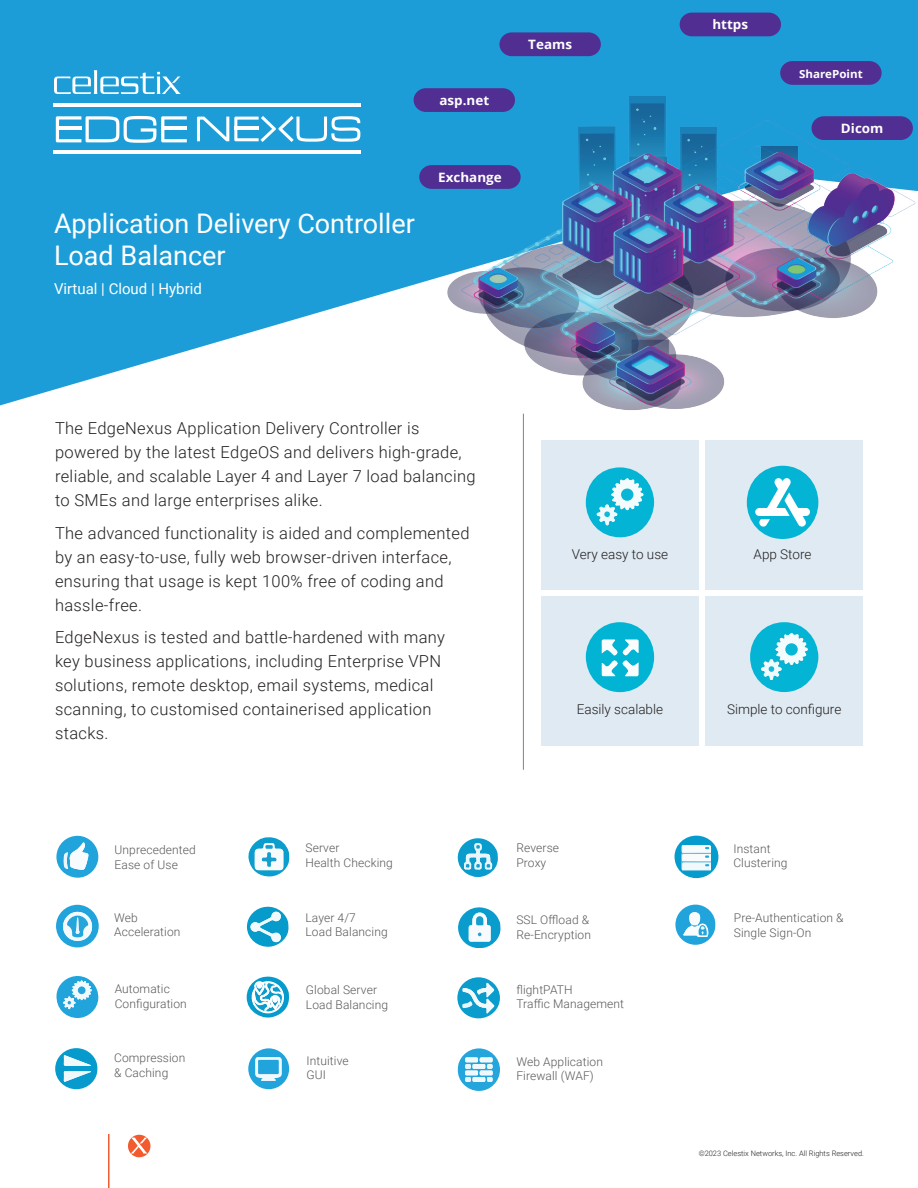
<style>
.page{position:relative;width:918px;height:1188px;background:#fff}
.page>*{position:absolute;margin:0;border:0;box-sizing:border-box;transform-origin:0 0}
.t1{font:27px "Roboto";color:#fff}
.Body_Text{font:300 16.5px/24px "Roboto";letter-spacing:.02em;color:#231f20}
.t2{font:15px "Roboto";color:#fff}
.Icon_Label{font:300 13.5px "Roboto";color:#231f20}
.t3{font:700 12.9px "Open Sans";color:#fff;scale:1.04 1}
.Icon_Caption{font:300 12px/14.4px "Roboto";letter-spacing:.01em;color:#57585a}
.t4{font:700 11.1px "Open Sans";color:#fff;scale:1.04 1}
.t5{font:300 7.5px "Roboto";color:#231f20}
</style>
<div class="page">
<hr style="left:108px;top:1134px;width:2px;height:54px;background:#f15b2e">
<div style="left:128px;top:1135px;width:22px;height:22px;background:#f15b2e;border-radius:50%"></div>
<svg style="left:131px;top:1138px;width:16px;height:16px"></svg>
<svg style="left:0;top:0;width:918px;height:405px;fill:#1c9dd8"></svg>
<img style="left:445px;top:92px;width:473px;height:318px">
<svg style="left:414px;top:13px;width:499px;height:127px;background:#2587c9"></svg>
<svg style="left:419px;top:165px;width:102px;height:24px;background:#4d3595"></svg>
<svg style="left:54px;top:70px;width:127px;height:24px"></svg>
<hr style="left:523px;top:414px;width:1px;height:356px;background:#808285">
<div style="left:541px;top:440px;width:158px;height:149px;background:#dfeaf2"></div>
<div style="left:541px;top:596px;width:158px;height:149px;background:#dfeaf2"></div>
<div style="left:706px;top:440px;width:157px;height:149px;background:#dfeaf2"></div>
<div style="left:706px;top:596px;width:157px;height:149px;background:#dfeaf2"></div>
<svg style="left:586px;top:467px;width:68px;height:70px"></svg>
<div style="left:747px;top:466px;width:71px;height:73px;background:#03b4d4;border-radius:50%"></div>
<svg style="left:755px;top:478px;width:55px;height:49px"></svg>
<svg style="left:586px;top:622px;width:68px;height:70px"></svg>
<svg style="left:750px;top:622px;width:68px;height:70px"></svg>
<svg style="left:56px;top:835px;width:43px;height:43px"></svg>
<svg style="left:56px;top:905px;width:43px;height:43px"></svg>
<svg style="left:56px;top:976px;width:43px;height:42px"></svg>
<svg style="left:55px;top:1048px;width:43px;height:41px"></svg>
<svg style="left:674px;top:835px;width:45px;height:43px"></svg>
<svg style="left:248px;top:837px;width:42px;height:40px"></svg>
<svg style="left:246px;top:906px;width:43px;height:41px"></svg>
<svg style="left:246px;top:976px;width:43px;height:42px"></svg>
<svg style="left:248px;top:1048px;width:41px;height:41px"></svg>
<svg style="left:675px;top:905px;width:41px;height:40px"></svg>
<svg style="left:457px;top:838px;width:41px;height:40px"></svg>
<svg style="left:457px;top:977px;width:43px;height:41px"></svg>
<svg style="left:457px;top:1048px;width:43px;height:43px"></svg>
<svg style="left:458px;top:907px;width:42px;height:41px"></svg>
<hr style="left:53px;top:104px;width:307px;height:3px;background:#fff">
<svg style="left:56px;top:116px;width:131px;height:27px"></svg>
<hr style="left:56px;top:127px;width:25px;height:3px;background:#fff">
<hr style="left:161px;top:127px;width:26px;height:3px;background:#fff">
<svg style="left:197px;top:116px;width:163px;height:26px"></svg>
<hr style="left:234px;top:126px;width:25px;height:3px;background:#fff">
<hr style="left:53px;top:151px;width:307px;height:3px;background:#fff">
<p class="t3" style="left:439px;top:91px;width:49px">asp.net</p>
<p class="t1" style="left:54px;top:204px;width:362px">Application Delivery Controller</p>
<p class="t1" style="left:54px;top:237px;width:173px">Load Balancer</p>
<p class="t2" style="left:54px;top:278px;width:149px">Virtual | Cloud | Hybrid</p>
<p class="t3" style="left:438px;top:168px;width:63px">Exchange</p>
<p class="t3" style="left:528px;top:35px;width:44px">Teams</p>
<p class="t3" style="left:712px;top:15px;width:36px">https</p>
<p class="t4" style="left:799px;top:66px;width:63px">SharePoint</p>
<p class="t3" style="left:841px;top:119px;width:42px">Dicom</p>
<p class="Body_Text" style="left:55px;top:416px;width:422px">The EdgeNexus Application Delivery Controller is powered by the latest EdgeOS and delivers high-grade, reliable, and scalable Layer 4 and Layer 7 load balancing to SMEs and large enterprises alike.</p>
<p class="Body_Text" style="left:55px;top:520px;width:416px">The advanced functionality is aided and complemented by an easy-to-use, fully web browser-driven interface, ensuring that usage is kept 100% free of coding and hassle-free.</p>
<p class="Body_Text" style="left:55px;top:625px;width:392px">EdgeNexus is tested and battle-hardened with many key business applications, including Enterprise VPN solutions, remote desktop, email systems, medical scanning, to customised containerised application stacks.</p>
<p class="Icon_Label" style="left:572px;top:545px;width:98px">Very easy to use</p>
<p class="Icon_Label" style="left:754px;top:545px;width:59px">App Store</p>
<p class="Icon_Label" style="left:577px;top:700px;width:88px">Easily scalable</p>
<p class="Icon_Label" style="left:727px;top:700px;width:116px">Simple to configure</p>
<p class="Icon_Caption" style="left:115px;top:842px;width:83px">Unprecedented<br>Ease of Use</p>
<p class="Icon_Caption" style="left:306px;top:841px;width:89px">Server<br>Health Checking</p>
<p class="Icon_Caption" style="left:516px;top:840px;width:44px">Reverse<br>Proxy</p>
<p class="Icon_Caption" style="left:733px;top:841px;width:56px">Instant<br>Clustering</p>
<p class="Icon_Caption" style="left:114px;top:910px;width:68px">Web<br>Acceleration</p>
<p class="Icon_Caption" style="left:306px;top:910px;width:84px">Layer 4/7<br>Load Balancing</p>
<p class="Icon_Caption" style="left:516px;top:912px;width:76px">SSL Offload &amp;<br>Re-Encryption</p>
<p class="Icon_Caption" style="left:734px;top:910px;width:111px">Pre-Authentication &amp;<br>Single Sign-On</p>
<p class="Icon_Caption" style="left:115px;top:981px;width:74px">Automatic<br>Configuration</p>
<p class="Icon_Caption" style="left:306px;top:982px;width:84px">Global Server<br>Load Balancing</p>
<p class="Icon_Caption" style="left:516px;top:982px;width:109px">flightPATH<br>Traffic Management</p>
<p class="Icon_Caption" style="left:114px;top:1050px;width:73px">Compression &amp; Caching</p>
<p class="Icon_Caption" style="left:306px;top:1053px;width:44px">Intuitive<br>GUI</p>
<p class="Icon_Caption" style="left:516px;top:1054px;width:88px">Web Application<br>Firewall (WAF)</p>
<p class="t5" style="left:699px;top:1148px;width:167px">©2023 Celestix Networks, Inc. All Rights Reserved.</p>
</div>
